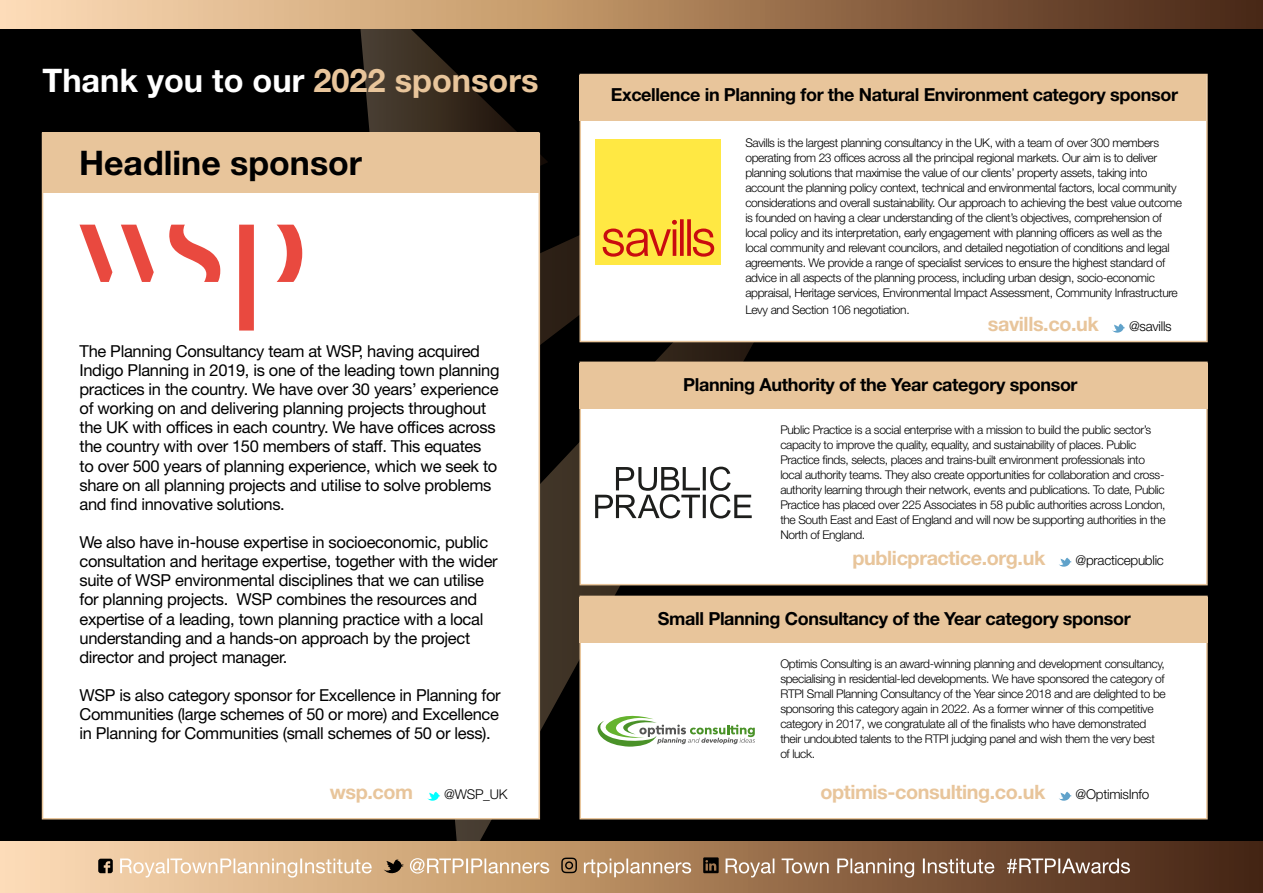
<style>
.page{position:relative;width:1263px;height:893px;background:#000}
.page>*{position:absolute;margin:0;border:0;box-sizing:border-box;transform-origin:0 0}
.t1{font:700 33.9px "Helvetica Neue LT Std";color:#000}
.t2{font:700 32.55px "Helvetica Neue LT Std";color:#fff}
.t3{font:700 19.8px "Helvetica Neue LT Std";letter-spacing:-.02em;color:#e8c59b}
.t4{font:700 18px "Helvetica Neue LT Std";letter-spacing:-.02em;color:#000}
.t5{font:16.5px/19px "Helvetica Neue LT Std";letter-spacing:-.02em;color:#000}
.t6{font:300 13.5px "Helvetica Neue LT Std";letter-spacing:-.02em;color:#000}
.t7{font:300 12px/15px "Helvetica Neue LT Std";letter-spacing:-.03em;color:#000}
.s1{color:#e8c59b}
</style>
<div class="page">
<svg style="left:436px;top:235px;width:431px;height:607px"></svg>
<svg style="left:356px;top:29px;width:192px;height:210px"></svg>
<div style="left:0;top:0;width:1263px;height:29px;background:linear-gradient(to right,#ffe4b3,#4f2810)"></div>
<div style="left:42px;top:133px;width:498px;height:686px;background:#fff;border:2px solid #e8c59b"></div>
<div style="left:579px;top:74px;width:629px;height:268px;background:#fff;border:2px solid #e8c59b"></div>
<div style="left:579px;top:362px;width:629px;height:223px;background:#fff;border:2px solid #e8c59b"></div>
<div style="left:579px;top:596px;width:629px;height:223px;background:#fff;border:2px solid #e8c59b"></div>
<svg style="left:427px;top:792px;width:13px;height:9px"></svg>
<svg style="left:277px;top:225px;width:25px;height:57px"></svg>
<svg style="left:80px;top:225px;width:32px;height:57px"></svg>
<svg style="left:121px;top:225px;width:33px;height:57px"></svg>
<svg style="left:239px;top:225px;width:15px;height:106px;background:#e94c42"></svg>
<svg style="left:169px;top:225px;width:51px;height:57px"></svg>
<div style="left:579px;top:75px;width:627px;height:45px;background:#e8c59b"></div>
<div style="left:42px;top:133px;width:496px;height:60px;background:#e8c59b"></div>
<div style="left:579px;top:363px;width:629px;height:45px;background:#e8c59b"></div>
<div style="left:579px;top:597px;width:629px;height:45px;background:#e8c59b"></div>
<svg style="left:1112px;top:324px;width:13px;height:9px"></svg>
<div style="left:595px;top:139px;width:126px;height:126px;background:#ffe843"></div>
<svg style="left:603px;top:219px;width:111px;height:38px"></svg>
<svg style="left:1059px;top:558px;width:13px;height:9px"></svg>
<svg style="left:1059px;top:792px;width:13px;height:9px"></svg>
<svg style="left:595px;top:466px;width:157px;height:53px"></svg>
<svg style="left:597px;top:715px;width:158px;height:32px"></svg>
<div style="left:0;top:842px;width:1263px;height:51px;background:linear-gradient(to right,#ffe4b3,#4a240d)"></div>
<svg style="left:98px;top:859px;width:15px;height:14px"></svg>
<svg style="left:120px;top:857px;width:1010px;height:20px;background:#ba9b7e"></svg>
<h2 class="t2" style="left:43px;top:61px;width:497px">Thank you to our <span class="s1">2022 sponsors</span></h2>
<h1 class="t1" style="left:79px;top:142px;width:285px">Headline sponsor</h1>
<p class="t5" style="left:80px;top:341px;width:422px">The Planning Consultancy team at WSP, having acquired Indigo Planning in 2019, is one of the leading town planning practices in the country. We have over 30 years’ experience of working on and delivering planning projects throughout the UK with offices in each country. We have offices across the country with over 150 members of staff. This equates to over 500 years of planning experience, which we seek to share on all planning projects and utilise to solve problems and find innovative solutions.</p>
<p class="t5" style="left:80px;top:532px;width:420px">We also have in-house expertise in socioeconomic, public consultation and heritage expertise, together with the wider suite of WSP environmental disciplines that we can utilise for planning projects. WSP combines the resources and expertise of a leading, town planning practice with a local understanding and a hands-on approach by the project director and project manager.</p>
<h3 class="t5" style="left:80px;top:685px;width:423px;text-align:justify">WSP is also category sponsor for Excellence in Planning for Communities (large schemes of 50 or more) and Excellence in Planning for Communities (small schemes of 50 or less).</h3>
<h3 class="t3" style="left:330px;top:779px;width:85px">wsp.com</h3>
<p class="t6" style="left:444px;top:785px;width:65px">@WSP_UK</p>
<h3 class="t4" style="left:611px;top:83px;width:569px">Excellence in Planning for the Natural Environment category sponsor</h3>
<p class="t7" style="left:745px;top:135px;width:438px">Savills is the largest planning consultancy in the UK, with a team of over 300 members operating from 23 offices across all the principal regional markets. Our aim is to deliver planning solutions that maximise the value of our clients’ property assets, taking into account the planning policy context, technical and environmental factors, local community considerations and overall sustainability. Our approach to achieving the best value outcome is founded on having a clear understanding of the client’s objectives, comprehension of local policy and its interpretation, early engagement with planning officers as well as the local community and relevant councilors, and detailed negotiation of conditions and legal agreements. We provide a range of specialist services to ensure the highest standard of advice in all aspects of the planning process, including urban design, socio-economic appraisal, Heritage services, Environmental Impact Assessment, Community Infrastructure</p>
<p class="t7" style="left:745px;top:302px;width:166px">Levy and Section 106 negotiation.</p>
<h3 class="t3" style="left:988px;top:311px;width:113px">savills.co.uk</h3>
<p class="t6" style="left:1129px;top:317px;width:44px">@savills</p>
<h3 class="t4" style="left:683px;top:374px;width:396px">Planning Authority of the Year category sponsor</h3>
<p class="t7" style="left:780px;top:422px;width:387px">Public Practice is a social enterprise with a mission to build the public sector’s capacity to improve the quality, equality, and sustainability of places. Public Practice finds, selects, places and trains-built environment professionals into local authority teams. They also create opportunities for collaboration and cross&shy;authority learning through their network, events and publications. To date, Public Practice has placed over 225 Associates in 58 public authorities across London, the South East and East of England and will now be supporting authorities in the North of England.</p>
<h3 class="t3" style="left:852px;top:545px;width:194px">publicpractice.org.uk</h3>
<p class="t6" style="left:1075px;top:551px;width:90px">@practicepublic</p>
<h3 class="t4" style="left:658px;top:608px;width:474px">Small Planning Consultancy of the Year category sponsor</h3>
<p class="t7" style="left:780px;top:656px;width:387px">Optimis Consulting is an award-winning planning and development consultancy, specialising in residential-led developments. We have sponsored the category of RTPI Small Planning Consultancy of the Year since 2018 and are delighted to be sponsoring this category again in 2022. As a former winner of this competitive category in 2017, we congratulate all of the finalists who have demonstrated their undoubted talents to the RTPI judging panel and wish them the very best of luck.</p>
<h3 class="t3" style="left:820px;top:779px;width:227px">optimis-consulting.co.uk</h3>
<p class="t6" style="left:1075px;top:785px;width:75px">@OptimisInfo</p>
</div>
